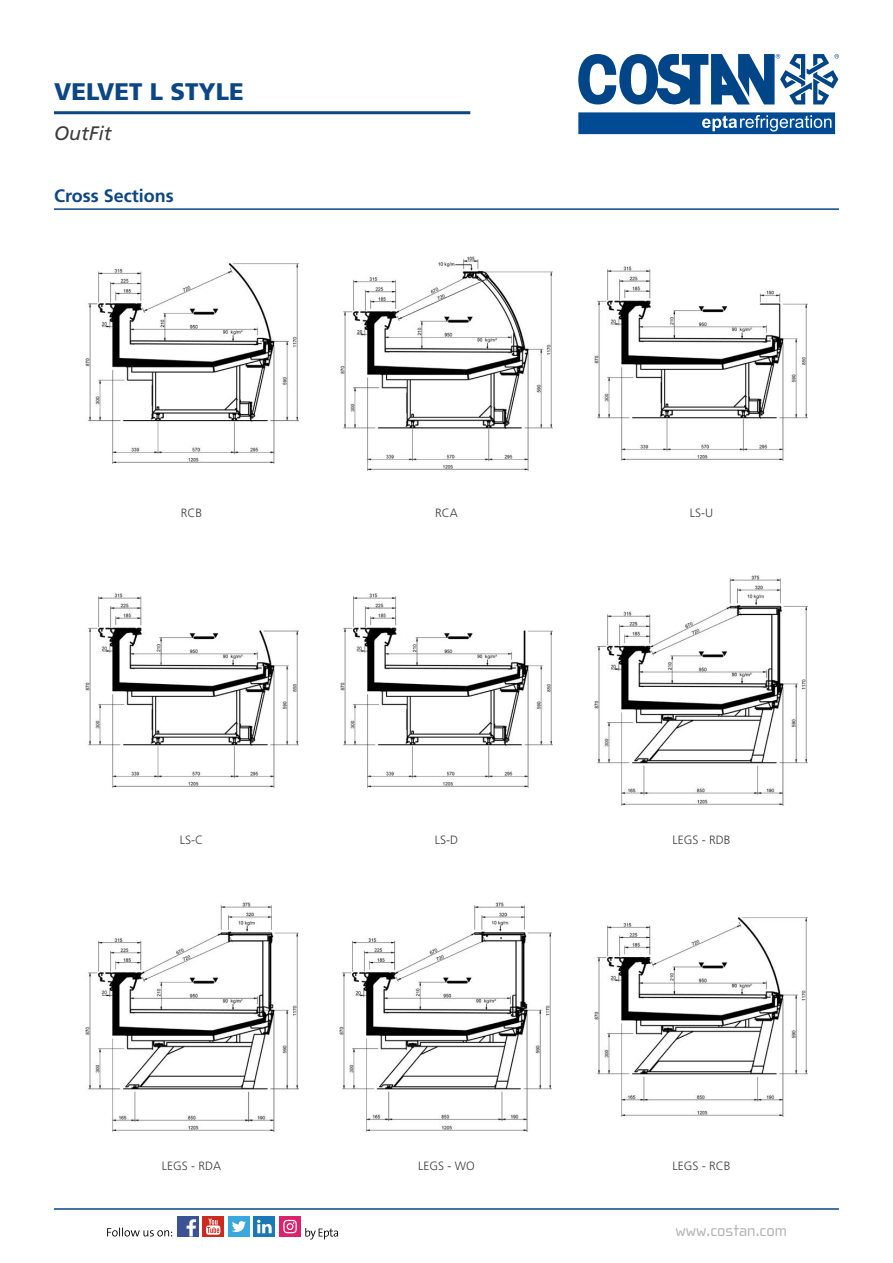
<style>
.page{position:relative;width:893px;height:1263px;background:#fff}
.page>*{position:absolute;margin:0;border:0;box-sizing:border-box;transform-origin:0 0}
.t1{font:900 24px "Frutiger LT Std";color:#0c4684}
.t2{font:italic 19.5px "Frutiger LT Std";color:#3c3c3b}
.t3{font:700 18px "Frutiger LT Std";color:#0c4684}
.t4{font:16.5px "Cholla Wide";color:#b3b2b2}
.t5{font:300 12px "Frutiger LT Std";color:#3c3c3b}
</style>
<div class="page">
<hr style="left:54px;top:111px;width:416px;height:3px;background:#0c4684">
<hr style="left:54px;top:208px;width:785px;height:2px;background:#0c4684">
<hr style="left:54px;top:1208px;width:785px;height:2px;background:#0c4684">
<div style="left:203px;top:1216px;width:21px;height:21px;background:#cb2a20"></div>
<svg style="left:206px;top:1218px;width:14px;height:17px"></svg>
<div style="left:177px;top:1216px;width:21px;height:21px;background:#3b5293"></div>
<svg style="left:187px;top:1219px;width:9px;height:17px"></svg>
<div style="left:254px;top:1216px;width:21px;height:21px;background:#1a78b4"></div>
<svg style="left:257px;top:1220px;width:15px;height:13px"></svg>
<div style="left:228px;top:1216px;width:22px;height:21px;background:#3aa7df"></div>
<svg style="left:232px;top:1221px;width:14px;height:11px"></svg>
<svg style="left:107px;top:1227px;width:65px;height:9px"></svg>
<svg style="left:305px;top:1228px;width:33px;height:11px"></svg>
<div style="left:279px;top:1216px;width:22px;height:21px;background:#dc226b"></div>
<svg style="left:283px;top:1220px;width:14px;height:13px"></svg>
<svg style="left:578px;top:54px;width:261px;height:80px"></svg>
<img style="left:86px;top:264px;width:212px;height:199px">
<img style="left:340px;top:256px;width:213px;height:215px">
<img style="left:594px;top:266px;width:213px;height:194px">
<img style="left:86px;top:593px;width:212px;height:194px">
<img style="left:340px;top:593px;width:213px;height:194px">
<img style="left:594px;top:575px;width:213px;height:230px">
<img style="left:339px;top:902px;width:213px;height:230px">
<img style="left:594px;top:917px;width:213px;height:200px">
<img style="left:86px;top:902px;width:212px;height:230px">
<h1 class="t1" style="left:54px;top:77px;width:191px">VELVET L STYLE</h1>
<h2 class="t2" style="left:54px;top:122px;width:59px">OutFit</h2>
<h3 class="t3" style="left:54px;top:185px;width:121px">Cross Sections</h3>
<p class="t5" style="left:181px;top:506px;width:23px">RCB</p>
<p class="t5" style="left:180px;top:833px;width:25px">LS-C</p>
<p class="t5" style="left:435px;top:506px;width:24px">RCA</p>
<p class="t5" style="left:690px;top:506px;width:25px">LS-U</p>
<p class="t5" style="left:435px;top:833px;width:25px">LS-D</p>
<p class="t5" style="left:672px;top:833px;width:60px">LEGS - RDB</p>
<p class="t5" style="left:162px;top:1159px;width:61px">LEGS - RDA</p>
<p class="t5" style="left:418px;top:1159px;width:58px">LEGS - WO</p>
<p class="t5" style="left:672px;top:1159px;width:60px">LEGS - RCB</p>
<h3 class="t4" style="left:675px;top:1221px;width:113px">www.costan.com</h3>
</div>
